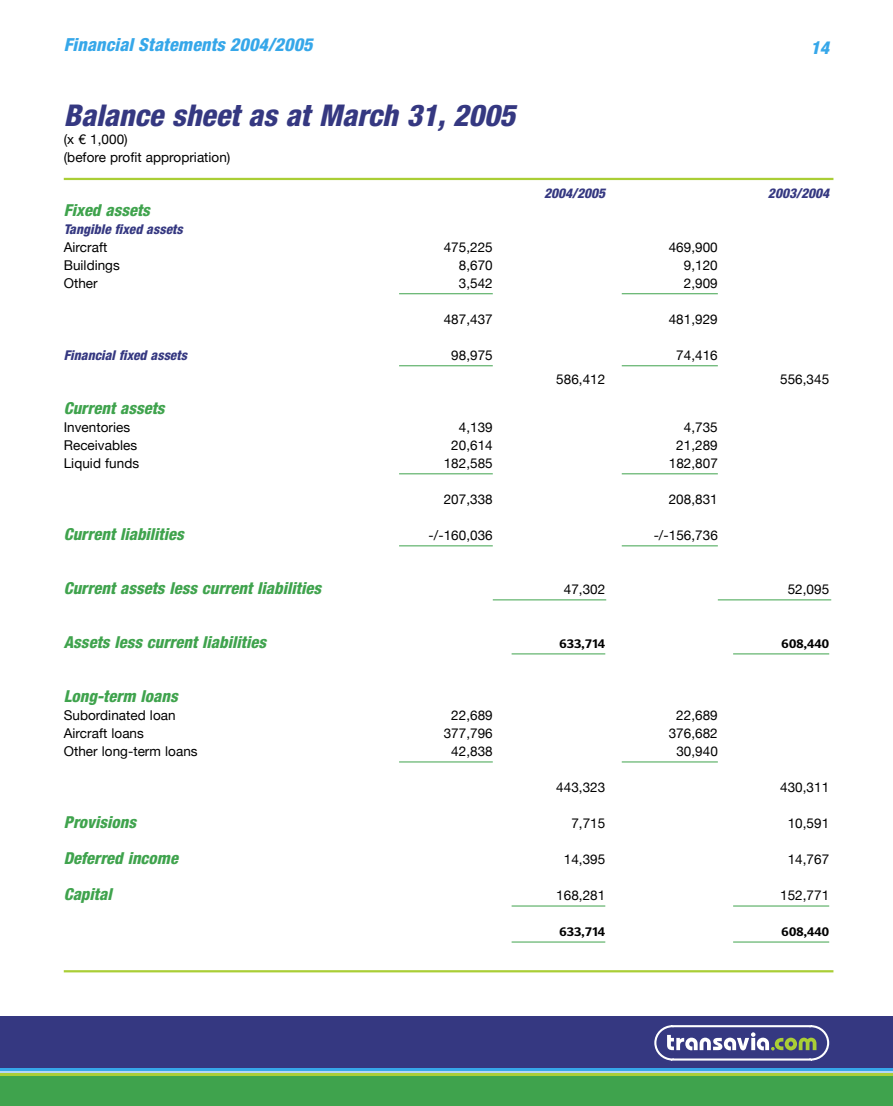
<style>
.page{position:relative;width:893px;height:1106px;background:#fff}
.page>*{position:absolute;margin:0;border:0;box-sizing:border-box;transform-origin:0 0}
.t1{font:italic 800 condensed 30px "Helvetica Neue";color:#353881}
.t2{font:italic 800 condensed 18px "Helvetica Neue";letter-spacing:.01em;color:#36a7e9}
.t3{font:italic 800 condensed 16.5px "Helvetica Neue";letter-spacing:.005em;color:#3fa34d}
.t4{font:13.5px/18px "Helvetica Neue";letter-spacing:.005em;color:#000}
.t5{font:italic 800 condensed 13.5px "Helvetica Neue";letter-spacing:.005em;color:#353881}
.t6{font:700 12px "Advert";letter-spacing:.01em;color:#000}
</style>
<div class="page">
<div style="left:0;top:1016px;width:893px;height:51px;background:#353881"></div>
<hr style="left:0;top:1068px;width:893px;height:2px;background:#36a7e9">
<hr style="left:0;top:1070px;width:893px;height:3px;background:#b4d7f5">
<hr style="left:0;top:1073px;width:893px;height:3px;background:#aace36">
<div style="left:0;top:1076px;width:893px;height:30px;background:#3fa34d"></div>
<svg style="left:654px;top:1025px;width:176px;height:34px"></svg>
<hr style="left:64px;top:178px;width:769px;height:2px;background:#aace36">
<hr style="left:64px;top:970px;width:769px;height:2px;background:#aace36">
<hr style="left:399px;top:293px;width:94px;height:1px;background:#3fa34d">
<hr style="left:622px;top:293px;width:96px;height:1px;background:#3fa34d">
<hr style="left:399px;top:365px;width:94px;height:1px;background:#3fa34d">
<hr style="left:622px;top:365px;width:96px;height:1px;background:#3fa34d">
<hr style="left:399px;top:473px;width:94px;height:1px;background:#3fa34d">
<hr style="left:622px;top:473px;width:96px;height:1px;background:#3fa34d">
<hr style="left:399px;top:545px;width:94px;height:1px;background:#3fa34d">
<hr style="left:622px;top:545px;width:96px;height:1px;background:#3fa34d">
<hr style="left:493px;top:599px;width:113px;height:1px;background:#3fa34d">
<hr style="left:718px;top:599px;width:113px;height:1px;background:#3fa34d">
<hr style="left:512px;top:653px;width:93px;height:1px;background:#3fa34d">
<hr style="left:733px;top:653px;width:96px;height:1px;background:#3fa34d">
<hr style="left:399px;top:761px;width:94px;height:1px;background:#3fa34d">
<hr style="left:622px;top:761px;width:96px;height:1px;background:#3fa34d">
<hr style="left:512px;top:905px;width:93px;height:1px;background:#3fa34d">
<hr style="left:733px;top:905px;width:96px;height:1px;background:#3fa34d">
<hr style="left:512px;top:941px;width:93px;height:1px;background:#3fa34d">
<hr style="left:733px;top:941px;width:96px;height:1px;background:#3fa34d">
<h2 class="t2" style="left:64px;top:34px;width:250px">Financial Statements 2004/2005</h2>
<h2 class="t2" style="left:810px;top:36px;width:20px">14</h2>
<h1 class="t1" style="left:64px;top:97px;width:453px">Balance sheet as at March 31, 2005</h1>
<p class="t4" style="left:64px;top:130px;width:168px">(x € 1,000)<br>(before profit appropriation)</p>
<p class="t5" style="left:544px;top:185px;width:63px">2004/2005</p>
<p class="t5" style="left:768px;top:185px;width:63px">2003/2004</p>
<p class="t3" style="left:64px;top:200px;width:88px">Fixed assets</p>
<p class="t5" style="left:64px;top:221px;width:120px">Tangible fixed assets</p>
<p class="t4" style="left:64px;top:238px;width:45px">Aircraft</p>
<p class="t4" style="left:444px;top:238px;width:51px">475,225</p>
<p class="t4" style="left:669px;top:238px;width:51px">469,900</p>
<p class="t4" style="left:64px;top:256px;width:58px">Buildings</p>
<p class="t4" style="left:459px;top:256px;width:35px">8,670</p>
<p class="t4" style="left:684px;top:256px;width:35px">9,120</p>
<p class="t4" style="left:64px;top:274px;width:35px">Other</p>
<p class="t4" style="left:459px;top:274px;width:35px">3,542</p>
<p class="t4" style="left:684px;top:274px;width:35px">2,909</p>
<p class="t4" style="left:444px;top:310px;width:51px">487,437</p>
<p class="t4" style="left:669px;top:310px;width:51px">481,929</p>
<p class="t5" style="left:64px;top:347px;width:125px">Financial fixed assets</p>
<p class="t4" style="left:451px;top:346px;width:43px">98,975</p>
<p class="t4" style="left:676px;top:346px;width:43px">74,416</p>
<p class="t4" style="left:556px;top:370px;width:51px">586,412</p>
<p class="t4" style="left:780px;top:370px;width:51px">556,345</p>
<p class="t3" style="left:64px;top:398px;width:102px">Current assets</p>
<p class="t4" style="left:64px;top:418px;width:68px">Inventories</p>
<p class="t4" style="left:459px;top:418px;width:35px">4,139</p>
<p class="t4" style="left:684px;top:418px;width:35px">4,735</p>
<p class="t4" style="left:64px;top:436px;width:75px">Receivables</p>
<p class="t4" style="left:451px;top:436px;width:43px">20,614</p>
<p class="t4" style="left:676px;top:436px;width:43px">21,289</p>
<p class="t4" style="left:64px;top:454px;width:77px">Liquid funds</p>
<p class="t4" style="left:444px;top:454px;width:51px">182,585</p>
<p class="t4" style="left:669px;top:454px;width:51px">182,807</p>
<p class="t4" style="left:444px;top:490px;width:51px">207,338</p>
<p class="t4" style="left:669px;top:490px;width:51px">208,831</p>
<p class="t3" style="left:64px;top:524px;width:122px">Current liabilities</p>
<p class="t4" style="left:429px;top:526px;width:66px">-/-160,036</p>
<p class="t4" style="left:654px;top:526px;width:66px">-/-156,736</p>
<p class="t3" style="left:64px;top:578px;width:259px">Current assets less current liabilities</p>
<p class="t4" style="left:564px;top:580px;width:43px">47,302</p>
<p class="t4" style="left:788px;top:580px;width:43px">52,095</p>
<p class="t3" style="left:64px;top:632px;width:204px">Assets less current liabilities</p>
<p class="t6" style="left:559px;top:636px;width:47px">633,714</p>
<p class="t6" style="left:782px;top:636px;width:49px">608,440</p>
<p class="t3" style="left:64px;top:686px;width:115px">Long-term loans</p>
<p class="t4" style="left:64px;top:706px;width:113px">Subordinated loan</p>
<p class="t4" style="left:451px;top:706px;width:43px">22,689</p>
<p class="t4" style="left:676px;top:706px;width:43px">22,689</p>
<p class="t4" style="left:64px;top:724px;width:82px">Aircraft loans</p>
<p class="t4" style="left:444px;top:724px;width:51px">377,796</p>
<p class="t4" style="left:669px;top:724px;width:51px">376,682</p>
<p class="t4" style="left:64px;top:742px;width:135px">Other long-term loans</p>
<p class="t4" style="left:451px;top:742px;width:43px">42,838</p>
<p class="t4" style="left:676px;top:742px;width:43px">30,940</p>
<p class="t4" style="left:556px;top:778px;width:51px">443,323</p>
<p class="t4" style="left:780px;top:778px;width:51px">430,311</p>
<p class="t3" style="left:64px;top:812px;width:74px">Provisions</p>
<p class="t4" style="left:571px;top:814px;width:35px">7,715</p>
<p class="t4" style="left:788px;top:814px;width:43px">10,591</p>
<p class="t3" style="left:64px;top:848px;width:116px">Deferred income</p>
<p class="t4" style="left:564px;top:850px;width:43px">14,395</p>
<p class="t4" style="left:788px;top:850px;width:43px">14,767</p>
<p class="t3" style="left:64px;top:884px;width:49px">Capital</p>
<p class="t4" style="left:556px;top:886px;width:51px">168,281</p>
<p class="t4" style="left:780px;top:886px;width:51px">152,771</p>
<p class="t6" style="left:559px;top:924px;width:47px">633,714</p>
<p class="t6" style="left:782px;top:924px;width:49px">608,440</p>
</div>
